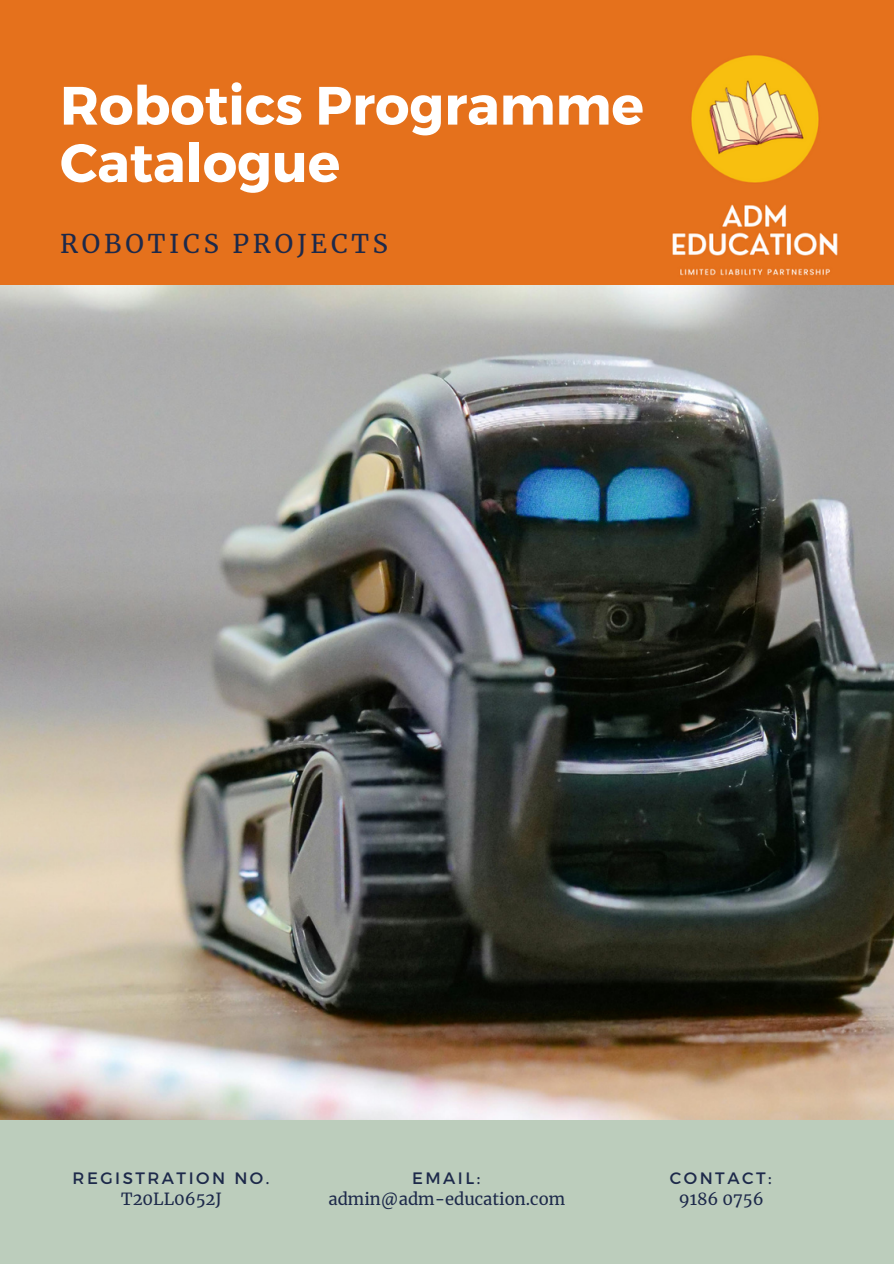
<style>
.page{position:relative;width:894px;height:1264px;background:#fff}
.page>*{position:absolute;margin:0;border:0;box-sizing:border-box;transform-origin:0 0}
.t1{font:700 53.85px/57.3px "Montserrat";color:#fff}
.t2{font:25.5px "Merriweather";letter-spacing:.15em;color:#1d294a}
.t3{font:16.5px "Merriweather";color:#1d294a}
.t4{font:16.5px "Montserrat";letter-spacing:.15em;color:#1d294a}
</style>
<div class="page">
<div style="left:0;top:0;width:893px;height:1263px;background:#bccdbc"></div>
<div style="left:0;top:0;width:610px;height:307px;background:#e5711c"></div>
<img style="left:611px;top:0;width:282px;height:286px">
<img style="left:0;top:286px;width:893px;height:833px">
<p class="t1" style="left:60px;top:74px;width:585px">Robotics Programme<br>Catalogue</p>
<p class="t2" style="left:60px;top:228px;width:329px">ROBOTICS PROJECTS</p>
<h1 class="t4" style="left:73px;top:1167px;width:198px">REGISTRATION NO.</h1>
<h2 class="t3" style="left:121px;top:1189px;width:102px">T20LL0652J</h2>
<h3 class="t4" style="left:412px;top:1167px;width:70px">EMAIL:</h3>
<p class="t3" style="left:328px;top:1189px;width:238px">admin@adm-education.com</p>
<h3 class="t4" style="left:669px;top:1167px;width:103px">CONTACT:</h3>
<h3 class="t3" style="left:678px;top:1189px;width:86px">9186 0756</h3>
</div>
